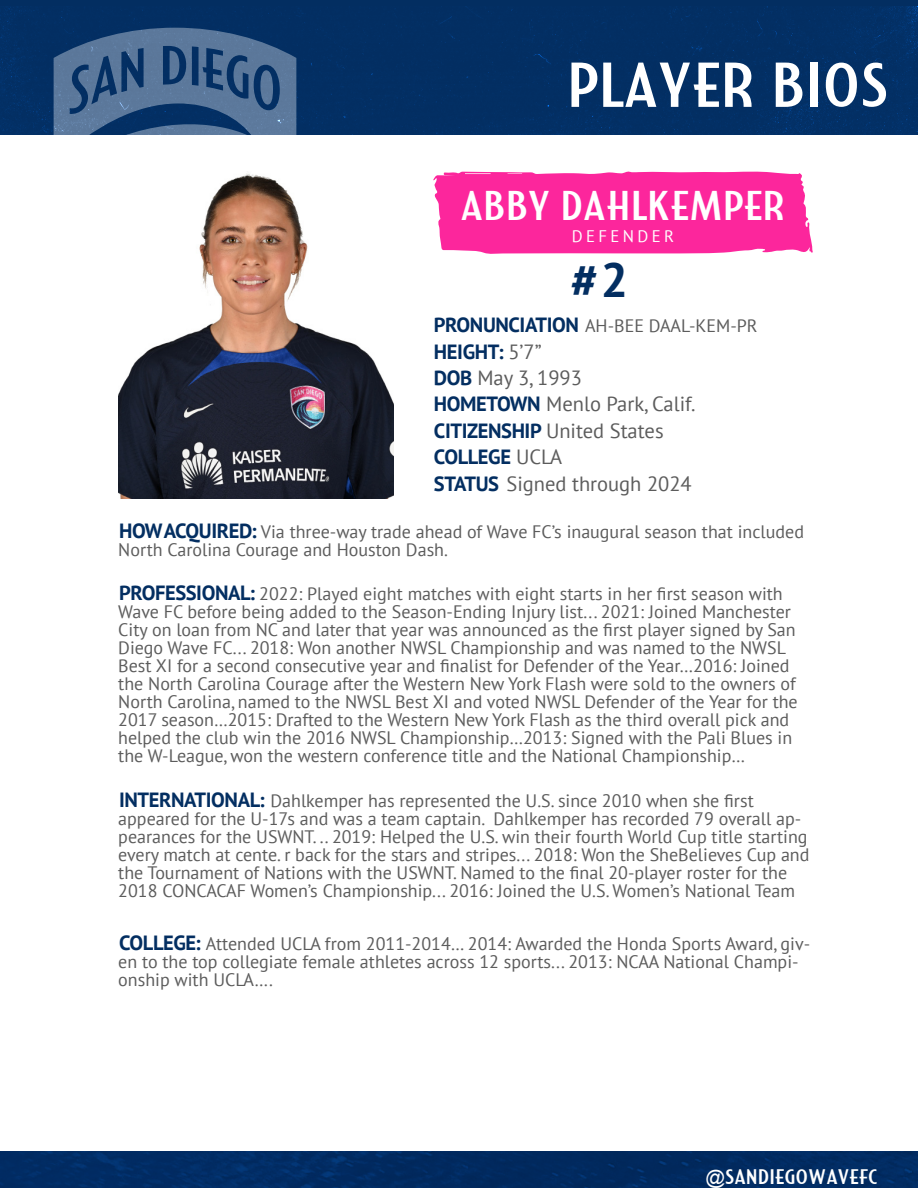
<style>
.page{position:relative;width:918px;height:1188px;background:#fff}
.page>*{position:absolute;margin:0;border:0;box-sizing:border-box;transform-origin:0 0}
.t1{font:63.3px "SDW";color:#fff}
.t2{font:700 48px "PT Sans";color:#032e61}
.t3{font:41.4px "SDW";color:#fff}
.t4{font:21px "SDW";color:#fff}
.t5{font:20.55px "PT Sans";color:#5c5c5c}
.t6{font:700 20.55px "PT Sans";letter-spacing:-.02em;color:#032e61}
.t7{font:18px/18px "PT Sans";color:#5c5c5c}
.t8{font:16.8px "PT Sans";letter-spacing:.2em;color:#fff}
.s1{font-weight:700;font-size:20.55px;color:#032e61}
.s2{font-weight:400;color:#5c5c5c}
.s3{font-weight:700;color:#032e61}
.s4{font-family:"Arial";font-size:19.5px}
</style>
<div class="page">
<div style="left:0;top:0;width:918px;height:134px;background:#032e61"></div>
<img style="left:0;top:6px;width:918px;height:128px">
<img style="left:0;top:1151px;width:918px;height:37px">
<svg style="left:433px;top:171px;width:380px;height:83px;background:#fc34a2"></svg>
<img style="left:118px;top:173px;width:276px;height:326px">
<p class="t1" style="left:567px;top:59px;width:323px">PLAYER BIOS</p>
<p class="t3" style="left:461px;top:189px;width:326px">ABBY DAHLKEMPER</p>
<p class="t8" style="left:572px;top:225px;width:104px">DEFENDER</p>
<p class="t2" style="left:571px;top:249px;width:58px"># 2</p>
<p class="t7" style="left:434px;top:317px;width:325px"><span class="s1">PRONUNCIATION</span> AH-BEE DAAL-KEM-PR</p>
<p class="t6" style="left:434px;top:338px;width:109px">HEIGHT: <span class="s2">5’7”</span></p>
<p class="t5" style="left:434px;top:365px;width:149px"><span class="s3">DOB</span> May 3, 1993</p>
<p class="t5" style="left:434px;top:391px;width:263px"><span class="s3">HOMETOWN</span> Menlo Park, Calif.</p>
<p class="t5" style="left:434px;top:417px;width:231px"><span class="s3">CITIZENSHIP</span> United States</p>
<p class="t6" style="left:434px;top:443px;width:130px">COLLEGE <span class="s2">UCLA</span></p>
<p class="t5" style="left:434px;top:470px;width:259px"><span class="s3">STATUS</span> Signed through 2024</p>
<p class="t7" style="left:118px;top:522px;width:687px"><span class="s1">HOW ACQUIRED:</span> Via three-way trade ahead of Wave FC’s inaugural season that included<br>North Carolina Courage and Houston Dash.</p>
<p class="t7" style="left:118px;top:585px;width:681px"><span class="s1">PROFESSIONAL:</span> 2022: Played eight matches with eight starts in her first season with Wave FC before being added to the Season-Ending Injury list... 2021: Joined Manchester City on loan from NC and later that year was announced as the first player signed by San Diego Wave FC... 2018: Won another NWSL Championship and was named to the NWSL Best XI for a second consecutive year and finalist for Defender of the Year…2016: Joined the North Carolina Courage after the Western New York Flash were sold to the owners of North Carolina, named to the NWSL Best XI and voted NWSL Defender of the Year for the 2017 season…2015: Drafted to the Western New York Flash as the third overall pick and helped the club win the 2016 NWSL Championship…2013: Signed with the Pali Blues in the W-League, won the western conference title and the National Championship…</p>
<p class="t7" style="left:118px;top:791px;width:693px"><span class="s1">INTERNATIONAL:</span> Dahlkemper has represented the U.S. since 2010 when she first appeared for the U-17s and was a team captain. Dahlkemper has recorded 79 overall ap&shy;pearances for the USWNT. .. 2019: Helped the U.S. win their fourth World Cup title starting every match at cente. r back for the stars and stripes... 2018: Won the SheBelieves Cup and the Tournament of Nations with the USWNT. Named to the final 20-player roster for the 2018 CONCACAF Women’s Championship... 2016: Joined the U.S. Women’s National Team</p>
<p class="t7" style="left:118px;top:934px;width:693px"><span class="s1">COLLEGE:</span> Attended UCLA from 2011-2014… 2014: Awarded the Honda Sports Award, giv&shy;en to the top collegiate female athletes across 12 sports... 2013: NCAA National Champi&shy;onship with UCLA….</p>
<p class="t4" style="left:705px;top:1168px;width:173px"><span class="s4">@</span>SANDIEGOWAVEFC</p>
</div>
